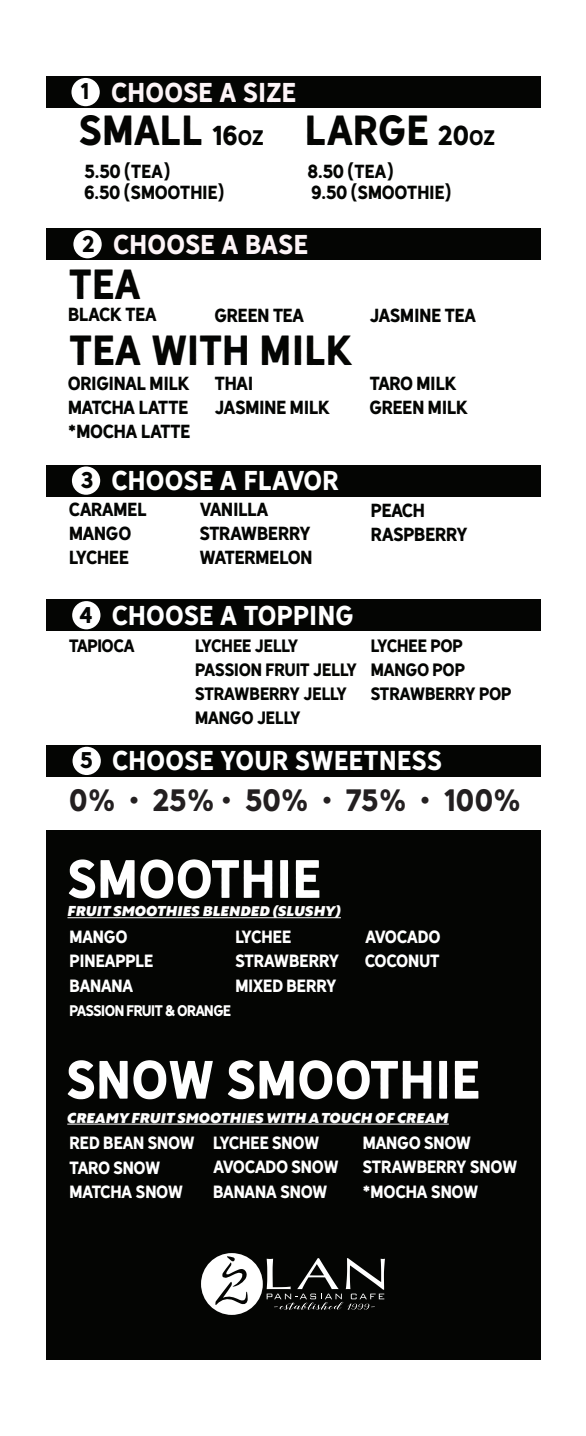
<style>
.page{position:relative;width:586px;height:1436px;background:#fff}
.page>*{position:absolute;margin:0;border:0;box-sizing:border-box;transform-origin:0 0}
.t1{font:50.23px "Hanley Pro Sans";color:#fff}
.t2{font:39.38px/65.8px "Hanley Pro Sans";letter-spacing:-.015em;color:#040503}
.t3{font:28.88px "Hanley Pro Sans";letter-spacing:-.01em;color:#231f20}
.t4{font:25.38px "Hanley Pro Sans";color:#fff}
.t5{font:25.38px "Hanley Pro Sans";letter-spacing:-.005em;color:#fdf4f7}
.t6{font:21.18px "Hanley Pro Sans";color:#040503}
.t7{font:17.68px/23.8px "Hanley Pro Sans";letter-spacing:-.04em;color:#040503}
.t8{font:17.68px/23.8px "Hanley Pro Sans";letter-spacing:-.06em;color:#040503}
.t9{font:17.68px/23.8px "Hanley Pro Sans";letter-spacing:-.07em;color:#040503}
.t10{font:16.62px/24.3px "Hanley Pro Sans";letter-spacing:-.045em;color:#fff}
.t11{font:16.62px/23.8px "Hanley Pro Sans";letter-spacing:-.045em;color:#040503}
.t12{font:16.62px "Hanley Pro Sans";letter-spacing:-.065em;color:#040503}
.t13{font:16.1px "Hanley Pro Sans";letter-spacing:-.06em;color:#fff}
.t14{font:16.1px "Hanley Pro Sans";letter-spacing:-.04em;color:#fff}
.t15{font:italic 900 15.4px "Autor";color:#fff}
.t16{font:14.35px "Hanley Pro Sans";letter-spacing:-.07em;color:#fff}
.s1{font-size:21.18px;color:#040503}
.s2{font-size:25.55px}
.s3{font-size:19.6px}
</style>
<div class="page">
<div style="left:46px;top:830px;width:493px;height:529px;background:#040503"></div>
<hr style="left:67px;top:917px;width:273px;height:1px;background:#fff">
<div style="left:46px;top:745px;width:493px;height:31px;background:#040503"></div>
<div style="left:72px;top:747px;width:29px;height:28px;background:#fff;border-radius:50%"></div>
<div style="left:46px;top:599px;width:493px;height:32px;background:#040503"></div>
<div style="left:72px;top:601px;width:28px;height:28px;background:#fff;border-radius:50%"></div>
<hr style="left:67px;top:1123px;width:381px;height:1px;background:#fff">
<div style="left:46px;top:465px;width:493px;height:31px;background:#040503"></div>
<div style="left:72px;top:466px;width:28px;height:29px;background:#fff;border-radius:50%"></div>
<div style="left:46px;top:229px;width:493px;height:31px;background:#040503"></div>
<div style="left:73px;top:230px;width:29px;height:28px;background:#fff;border-radius:50%"></div>
<div style="left:46px;top:76px;width:493px;height:32px;background:#040503"></div>
<div style="left:71px;top:78px;width:29px;height:28px;background:#fff;border-radius:50%"></div>
<svg style="left:201px;top:1253px;width:183px;height:62px"></svg>
<h3 class="t5" style="left:80px;top:71px;width:218px"><span class="s1">1</span> CHOOSE A SIZE</h3>
<h2 class="t2" style="left:78px;top:94px;width:418px">SMALL <span class="s2">16</span><span class="s3">OZ</span> LARGE <span class="s2">20</span><span class="s3">OZ</span></h2>
<p class="t7" style="left:84px;top:159px;width:142px;line-height:21.2px">5.50 (TEA)<br>6.50 (SMOOTHIE)</p>
<p class="t7" style="left:307px;top:159px;width:145px;line-height:21.2px">8.50 (TEA)<br>9.50 (SMOOTHIE)</p>
<h3 class="t5" style="left:113px;top:224px;width:196px">CHOOSE A BASE</h3>
<h2 class="t2" style="left:68px;top:248px;width:286px">TEA<br>TEA WITH MILK</h2>
<p class="t6" style="left:82px;top:226px;width:14px">2</p>
<p class="t7" style="left:68px;top:301px;width:91px">BLACK TEA</p>
<p class="t7" style="left:214px;top:301px;width:92px">GREEN TEA</p>
<p class="t7" style="left:369px;top:301px;width:108px">JASMINE TEA</p>
<p class="t7" style="left:68px;top:370px;width:124px">ORIGINAL MILK</p>
<p class="t8" style="left:68px;top:394px;width:124px">MATCHA LATTE *MOCHA LATTE</p>
<p class="t7" style="left:214px;top:370px;width:117px">THAI<br>JASMINE MILK</p>
<p class="t7" style="left:369px;top:370px;width:101px">TARO MILK<br>GREEN MILK</p>
<p class="t6" style="left:80px;top:463px;width:14px">3</p>
<h3 class="t4" style="left:111px;top:460px;width:229px">CHOOSE A FLAVOR</h3>
<p class="t9" style="left:69px;top:496px;width:79px">CARAMEL<br>MANGO<br>LYCHEE</p>
<p class="t7" style="left:199px;top:496px;width:115px">VANILLA<br>STRAWBERRY<br>WATERMELON</p>
<p class="t8" style="left:370px;top:497px;width:99px">PEACH<br>RASPBERRY</p>
<h3 class="t4" style="left:112px;top:594px;width:243px">CHOOSE A TOPPING</h3>
<p class="t6" style="left:79px;top:598px;width:15px">4</p>
<p class="t12" style="left:69px;top:632px;width:68px">TAPIOCA</p>
<p class="t11" style="left:195px;top:633px;width:164px">LYCHEE JELLY<br>PASSION FRUIT JELLY<br>STRAWBERRY JELLY<br>MANGO JELLY</p>
<p class="t11" style="left:370px;top:633px;width:142px">LYCHEE POP<br>MANGO POP<br>STRAWBERRY POP</p>
<h3 class="t4" style="left:112px;top:740px;width:331px">CHOOSE YOUR SWEETNESS</h3>
<p class="t6" style="left:80px;top:743px;width:15px">5</p>
<h3 class="t3" style="left:69px;top:776px;width:453px">0% • 25% • 50% • 75% • 100%</h3>
<h1 class="t1" style="left:67px;top:838px;width:256px">SMOOTHIE</h1>
<p class="t15" style="left:67px;top:901px;width:274px">FRUIT SMOOTHIES BLENDED (SLUSHY)</p>
<p class="t10" style="left:235px;top:923px;width:106px">LYCHEE<br>STRAWBERRY<br>MIXED BERRY</p>
<p class="t10" style="left:364px;top:923px;width:77px">AVOCADO<br>COCONUT</p>
<p class="t10" style="left:69px;top:923px;width:86px">MANGO<br>PINEAPPLE<br>BANANA</p>
<p class="t16" style="left:69px;top:999px;width:163px">PASSION FRUIT &amp; ORANGE</p>
<p class="t13" style="left:69px;top:1046px;width:112px">MATCHA SNOW</p>
<p class="t13" style="left:209px;top:1046px;width:113px">BANANA SNOW</p>
<p class="t14" style="left:355px;top:1046px;width:114px">*MOCHA SNOW</p>
<h1 class="t1" style="left:66px;top:1039px;width:416px">SNOW SMOOTHIE</h1>
<p class="t15" style="left:67px;top:1108px;width:382px">CREAMY FRUIT SMOOTHIES WITH ATOUCH OF CREAM</p>
<p class="t10" style="left:69px;top:1129px;width:127px">RED BEAN SNOW<br>TARO SNOW<br>MATCHA SNOW</p>
<p class="t10" style="left:212px;top:1129px;width:127px">LYCHEE SNOW<br>AVOCADO SNOW<br>BANANA SNOW</p>
<p class="t10" style="left:362px;top:1129px;width:156px">MANGO SNOW<br>STRAWBERRY SNOW *MOCHA SNOW</p>
</div>
